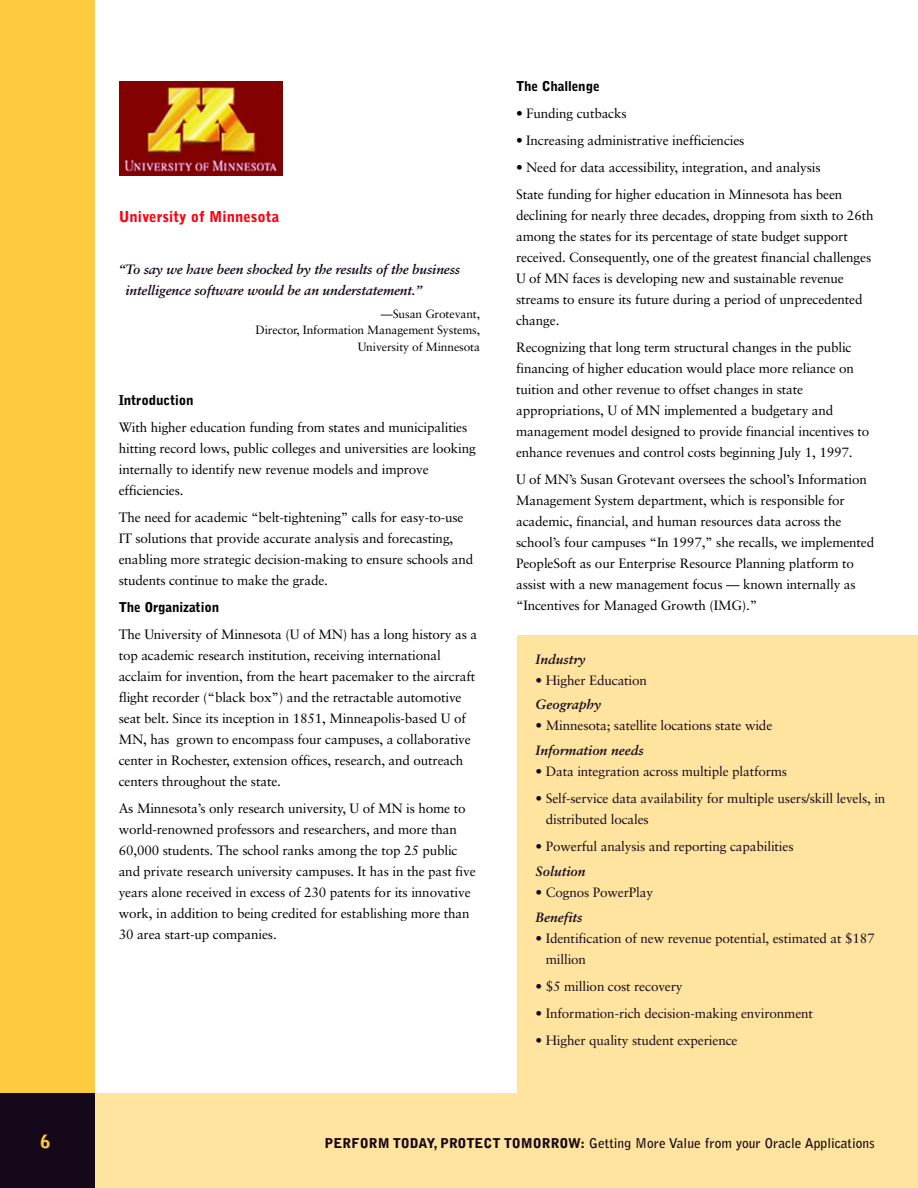
<style>
.page{position:relative;width:918px;height:1188px;background:#fff}
.page>*{position:absolute;margin:0;border:0;box-sizing:border-box;transform-origin:0 0}
.t1{font:900 18px "Bell Gothic";color:#feca3e}
.t2{font:900 15px "Bell Gothic";color:#ff000f}
.t3{font:13.5px/21px "Sabon";letter-spacing:-.01em;color:#000}
.t4{font:13.5px/21px "Sabon";letter-spacing:-.01em;color:#16081b}
.t5{font:italic 700 13.5px/21px "Sabon";letter-spacing:-.01em;color:#16081b}
.t6{font:700 13.5px "Bell Gothic";color:#16081b}
.t7{font:900 13.5px "Bell Gothic";letter-spacing:-.01em;color:#000}
.t8{font:12px/16.5px "Sabon";letter-spacing:-.01em;color:#000;text-align:right}
.s1{font-weight:900}
</style>
<div class="page">
<div style="left:94px;top:1093px;width:824px;height:95px;background:#fee49e"></div>
<div style="left:0;top:0;width:94px;height:1148px;background:#feca3e"></div>
<div style="left:0;top:1093px;width:94px;height:95px;background:#16081b"></div>
<img style="left:119px;top:81px;width:163px;height:94px">
<div style="left:518px;top:635px;width:400px;height:458px;background:#fee49e"></div>
<p class="t2" style="left:119px;top:211px;width:162px">University of Minnesota</p>
<p class="t5" style="left:125px;top:260px;width:336px;text-indent:-7px">“To say we have been shocked by the results of the business intelligence software would be an understatement.”</p>
<p class="t8" style="left:256px;top:306px;width:226px">—Susan Grotevant,<br>Director, Information Management Systems,<br>University of Minnesota</p>
<p class="t7" style="left:119px;top:395px;width:76px">Introduction</p>
<p class="t3" style="left:119px;top:418px;width:359px">With higher education funding from states and municipalities hitting record lows, public colleges and universities are looking internally to identify new revenue models and improve efficiencies.</p>
<p class="t3" style="left:119px;top:508px;width:356px">The need for academic “belt-tightening” calls for easy-to-use IT solutions that provide accurate analysis and forecasting, enabling more strategic decision-making to ensure schools and students continue to make the grade.</p>
<p class="t7" style="left:119px;top:602px;width:102px">The Organization</p>
<p class="t3" style="left:119px;top:625px;width:360px">The University of Minnesota (U of MN) has a long history as a top academic research institution, receiving international acclaim for invention, from the heart pacemaker to the aircraft flight recorder (“black box”) and the retractable automotive seat belt. Since its inception in 1851, Minneapolis-based U of MN, has grown to encompass four campuses, a collaborative center in Rochester, extension offices, research, and outreach centers throughout the state.</p>
<p class="t3" style="left:119px;top:799px;width:359px">As Minnesota’s only research university, U of MN is home to world-renowned professors and researchers, and more than 60,000 students. The school ranks among the top 25 public and private research university campuses. It has in the past five years alone received in excess of 230 patents for its innovative work, in addition to being credited for establishing more than 30 area start-up companies.</p>
<p class="t7" style="left:516px;top:81px;width:85px">The Challenge</p>
<p class="t3" style="left:516px;top:104px;width:112px">• Funding cutbacks</p>
<p class="t3" style="left:516px;top:131px;width:230px">• Increasing administrative inefficiencies</p>
<p class="t3" style="left:516px;top:155px;width:328px;line-height:27px">• Need for data accessibility, integration, and analysis<br>State funding for higher education in Minnesota has been</p>
<p class="t3" style="left:516px;top:206px;width:359px">declining for nearly three decades, dropping from sixth to 26th among the states for its percentage of state budget support received. Consequently, one of the greatest financial challenges U of MN faces is developing new and sustainable revenue streams to ensure its future during a period of unprecedented change.</p>
<p class="t3" style="left:516px;top:338px;width:355px">Recognizing that long term structural changes in the public financing of higher education would place more reliance on tuition and other revenue to offset changes in state appropriations, U of MN implemented a budgetary and management model designed to provide financial incentives to enhance revenues and control costs beginning July 1, 1997.</p>
<p class="t3" style="left:516px;top:470px;width:360px">U of MN’s Susan Grotevant oversees the school’s Information Management System department, which is responsible for academic, financial, and human resources data across the school’s four campuses “In 1997,” she recalls, we implemented PeopleSoft as our Enterprise Resource Planning platform to assist with a new management focus — known internally as “Incentives for Managed Growth (IMG).”</p>
<p class="t5" style="left:536px;top:650px;width:51px">Industry</p>
<p class="t4" style="left:536px;top:671px;width:113px">• Higher Education</p>
<p class="t5" style="left:536px;top:695px;width:67px">Geography</p>
<p class="t4" style="left:536px;top:716px;width:238px">• Minnesota; satellite locations state wide</p>
<p class="t5" style="left:536px;top:741px;width:110px">Information needs</p>
<p class="t4" style="left:536px;top:762px;width:253px">• Data integration across multiple platforms</p>
<p class="t4" style="left:546px;top:789px;width:341px;text-indent:-10px">• Self-service data availability for multiple users/skill levels, in distributed locales</p>
<p class="t4" style="left:536px;top:837px;width:260px">• Powerful analysis and reporting capabilities</p>
<p class="t5" style="left:536px;top:862px;width:51px">Solution</p>
<p class="t4" style="left:536px;top:883px;width:119px">• Cognos PowerPlay</p>
<p class="t5" style="left:536px;top:908px;width:48px">Benefits</p>
<p class="t4" style="left:546px;top:929px;width:330px;text-indent:-10px">• Identification of new revenue potential, estimated at $187 million</p>
<p class="t4" style="left:536px;top:977px;width:148px">• $5 million cost recovery</p>
<p class="t4" style="left:536px;top:1004px;width:279px">• Information-rich decision-making environment</p>
<p class="t4" style="left:536px;top:1031px;width:203px">• Higher quality student experience</p>
<h1 class="t1" style="left:40px;top:1135px;width:12px">6</h1>
<p class="t6" style="left:325px;top:1138px;width:552px"><span class="s1">PERFORM TODAY, PROTECT TOMORROW:</span> Getting More Value from your Oracle Applications</p>
</div>
